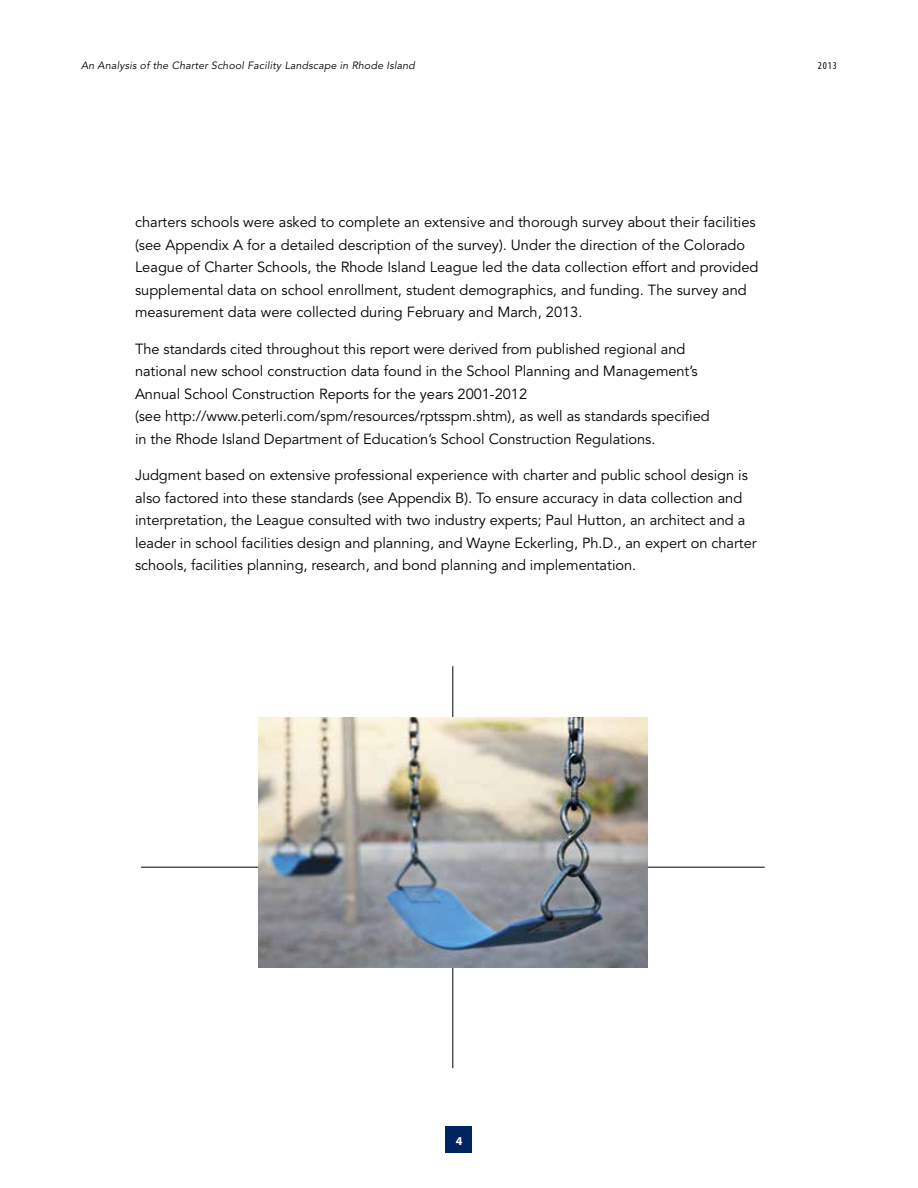
<style>
.page{position:relative;width:918px;height:1188px;background:#fff}
.page>*{position:absolute;margin:0;border:0;box-sizing:border-box;transform-origin:0 0}
.t1{font:14.7px/22.5px "Avenir";letter-spacing:-.005em;color:#000}
.t2{font:700 12px "Myriad Pro";color:#fff}
.t3{font:italic 10.5px "Avenir";letter-spacing:.02em;color:#000}
.t4{font:condensed 10.5px "Myriad Pro";color:#000}
</style>
<div class="page">
<div style="left:446px;top:1126px;width:26px;height:28px;background:#00245d"></div>
<hr style="left:453px;top:666px;width:1px;height:402px;background:#000">
<hr style="left:141px;top:867px;width:624px;height:1px;background:#000">
<img style="left:259px;top:717px;width:389px;height:250px">
<p class="t3" style="left:81px;top:59px;width:336px">An Analysis of the Charter School Facility Landscape in Rhode Island</p>
<p class="t4" style="left:818px;top:60px;width:21px">2013</p>
<p class="t1" style="left:135px;top:211px;width:625px">charters schools were asked to complete an extensive and thorough survey about their facilities (see Appendix A for a detailed description of the survey). Under the direction of the Colorado League of Charter Schools, the Rhode Island League led the data collection effort and provided supplemental data on school enrollment, student demographics, and funding. The survey and measurement data were collected during February and March, 2013.</p>
<p class="t1" style="left:135px;top:338px;width:576px">The standards cited throughout this report were derived from published regional and national new school construction data found in the School Planning and Management’s Annual School Construction Reports for the years 2001-2012<br>(see http://www.peterli.com/spm/resources/rptsspm.shtm), as well as standards specified in the Rhode Island Department of Education’s School Construction Regulations.</p>
<p class="t1" style="left:135px;top:464px;width:623px">Judgment based on extensive professional experience with charter and public school design is also factored into these standards (see Appendix B). To ensure accuracy in data collection and interpretation, the League consulted with two industry experts; Paul Hutton, an architect and a leader in school facilities design and planning, and Wayne Eckerling, Ph.D., an expert on charter schools, facilities planning, research, and bond planning and implementation.</p>
<p class="t2" style="left:456px;top:1134px;width:8px">4</p>
</div>
